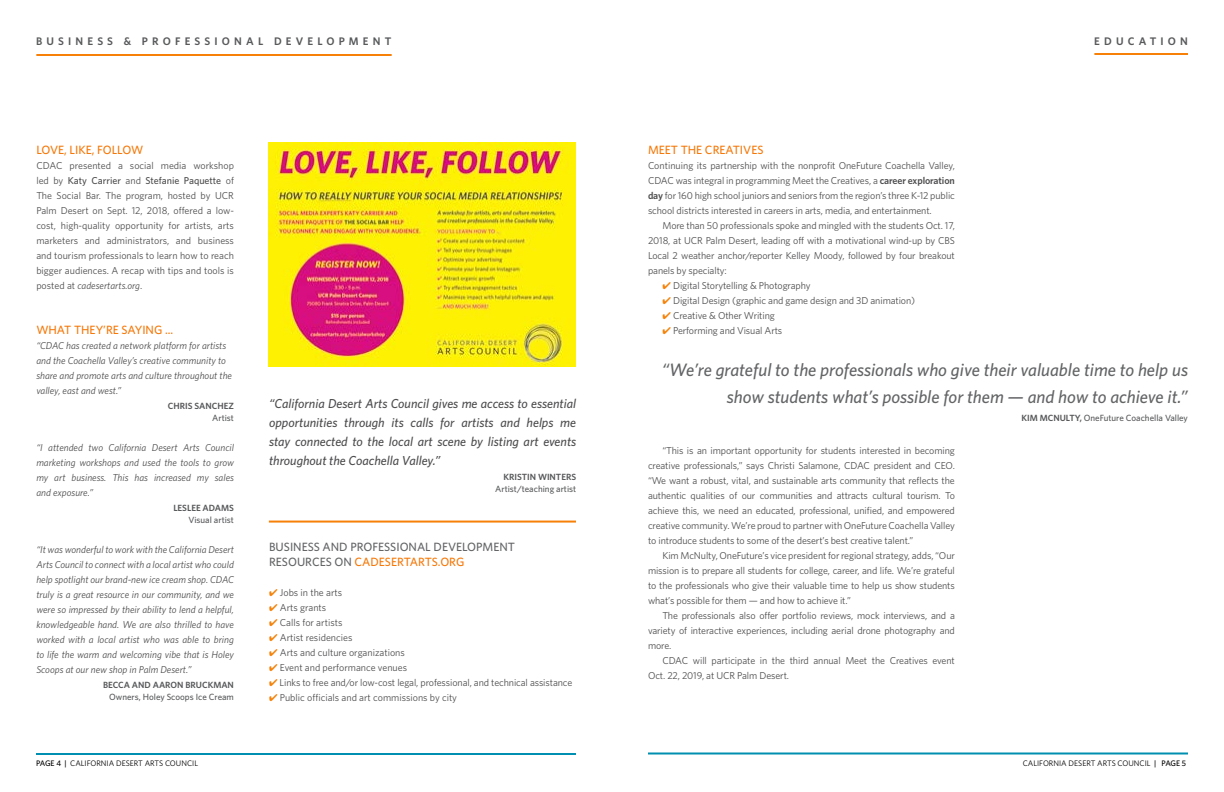
<style>
.page{position:relative;width:1224px;height:792px;background:#fff}
.page>*{position:absolute;margin:0;border:0;box-sizing:border-box;transform-origin:0 0}
.t1{font:italic 500 18px/27px "Whitney";color:#636466;text-align:right}
.t2{font:italic 500 13px/19px "Whitney";color:#4d4d4f;text-align:justify}
.t3{font:500 12px/15px "Whitney";color:#636466}
.t4{font:500 12px "Whitney";color:#f67808}
.t5{font:600 11px "Whitney";letter-spacing:.38em;color:#58595b}
.t6{font:10px/15px "Whitney";letter-spacing:-.01em;color:#4d4d4f;text-align:justify}
.t7{font:italic 10px/15px "Whitney";color:#4d4d4f;text-align:justify}
.t8{font:500 9px "Whitney";color:#58595b}
.t9{font:600 9px "Whitney";color:#58595b}
.t10{font:8px "Whitney";color:#000}
.s1{font-weight:500}
.s2{font-style:italic}
.s3{color:#f67808}
.s4{color:#f68208}
.s5{font-weight:600}
</style>
<div class="page">
<hr style="left:36px;top:753px;width:540px;height:2px;background:#008fb1">
<hr style="left:36px;top:54px;width:356px;height:2px;background:#f68008">
<img style="left:269px;top:143px;width:307px;height:223px">
<hr style="left:269px;top:521px;width:307px;height:2px;background:#f68008">
<hr style="left:648px;top:752px;width:540px;height:2px;background:#008fb1">
<hr style="left:1094px;top:53px;width:94px;height:2px;background:#f68008">
<p class="t5" style="left:36px;top:34px;width:357px">BUSINESS &amp; PROFESSIONAL DEVELOPMENT</p>
<p class="t4" style="left:36px;top:142px;width:108px">LOVE, LIKE, FOLLOW</p>
<p class="t6" style="left:36px;top:157px;width:199px">CDAC presented a social media workshop led by <span class="s1">Katy Carrier</span> and <span class="s1">Stefanie Paquette</span> of The Social Bar. The program, hosted by UCR Palm Desert on Sept. 12, 2018, offered a low&shy;cost, high-quality opportunity for artists, arts marketers and administrators, and business and tourism professionals to learn how to reach bigger audiences. A recap with tips and tools is posted at <span class="s2">cadesertarts.org</span>.</p>
<p class="t4" style="left:36px;top:322px;width:138px">WHAT THEY’RE SAYING ...</p>
<p class="t7" style="left:36px;top:337px;width:197px;text-align:left">“CDAC has created a network platform for artists and the Coachella Valley’s creative community to share and promote arts and culture throughout the valley, east and west.”</p>
<p class="t9" style="left:168px;top:400px;width:68px">CHRIS SANCHEZ</p>
<p class="t8" style="left:212px;top:412px;width:23px">Artist</p>
<p class="t7" style="left:36px;top:439px;width:199px">“I attended two California Desert Arts Council marketing workshops and used the tools to grow my art business. This has increased my sales and exposure.”</p>
<p class="t9" style="left:173px;top:502px;width:62px">LESLEE ADAMS</p>
<p class="t8" style="left:189px;top:514px;width:47px">Visual artist</p>
<p class="t7" style="left:36px;top:541px;width:199px">“It was wonderful to work with the California Desert Arts Council to connect with a local artist who could help spotlight our brand-new ice cream shop. CDAC truly is a great resource in our community, and we were so impressed by their ability to lend a helpful, knowledgeable hand. We are also thrilled to have worked with a local artist who was able to bring to life the warm and welcoming vibe that is Holey Scoops at our new shop in Palm Desert.”</p>
<p class="t9" style="left:103px;top:679px;width:132px">BECCA AND AARON BRUCKMAN</p>
<p class="t8" style="left:109px;top:691px;width:126px">Owners, Holey Scoops Ice Cream</p>
<p class="t10" style="left:36px;top:759px;width:164px"><span class="s1">PAGE 4 |</span> CALIFORNIA DESERT ARTS COUNCIL</p>
<h2 class="t2" style="left:269px;top:394px;width:309px">“California Desert Arts Council gives me access to essential opportunities through its calls for artists and helps me stay connected to the local art scene by listing art events throughout the Coachella Valley.”</h2>
<p class="t9" style="left:503px;top:472px;width:74px">KRISTIN WINTERS</p>
<p class="t8" style="left:495px;top:484px;width:82px">Artist/teaching artist</p>
<p class="t3" style="left:269px;top:539px;width:247px">BUSINESS AND PROFESSIONAL DEVELOPMENT<br>RESOURCES ON <span class="s3">CADESERTARTS.ORG</span></p>
<p class="t6" style="left:269px;top:584px;width:75px"><span class="s4">✔</span> Jobs in the arts</p>
<p class="t6" style="left:269px;top:599px;width:59px"><span class="s4">✔</span> Arts grants</p>
<p class="t6" style="left:269px;top:614px;width:75px"><span class="s4">✔</span> Calls for artists</p>
<p class="t6" style="left:269px;top:629px;width:85px"><span class="s4">✔</span> Artist residencies</p>
<p class="t6" style="left:269px;top:644px;width:137px"><span class="s4">✔</span> Arts and culture organizations</p>
<p class="t6" style="left:269px;top:659px;width:140px"><span class="s4">✔</span> Event and performance venues</p>
<p class="t6" style="left:269px;top:674px;width:305px"><span class="s4">✔</span> Links to free and/or low-cost legal, professional, and technical assistance</p>
<p class="t6" style="left:269px;top:689px;width:190px"><span class="s4">✔</span> Public officials and art commissions by city</p>
<p class="t4" style="left:648px;top:142px;width:117px">MEET THE CREATIVES</p>
<p class="t6" style="left:648px;top:157px;width:308px">Continuing its partnership with the nonprofit OneFuture Coachella Valley, CDAC was integral in programming Meet the Creatives, a <span class="s5">career exploration day</span> for 160 high school juniors and seniors from the region’s three K-12 public school districts interested in careers in arts, media, and entertainment.</p>
<p class="t6" style="left:648px;top:217px;width:308px;text-indent:14px">More than 50 professionals spoke and mingled with the students Oct. 17, 2018, at UCR Palm Desert, leading off with a motivational wind-up by CBS Local 2 weather anchor/reporter Kelley Moody, followed by four breakout panels by specialty:</p>
<p class="t6" style="left:662px;top:277px;width:150px"><span class="s4">✔</span> Digital Storytelling &amp; Photography</p>
<p class="t6" style="left:662px;top:292px;width:254px"><span class="s4">✔</span> Digital Design (graphic and game design and 3D animation)</p>
<p class="t6" style="left:662px;top:307px;width:114px"><span class="s4">✔</span> Creative &amp; Other Writing</p>
<p class="t6" style="left:662px;top:322px;width:121px"><span class="s4">✔</span> Performing and Visual Arts</p>
<p class="t5" style="left:1094px;top:34px;width:95px">EDUCATION</p>
<h1 class="t1" style="left:662px;top:356px;width:528px">“We’re grateful to the professionals who give their valuable time to help us show students what’s possible for them — and how to achieve it.”</h1>
<p class="t8" style="left:1022px;top:412px;width:168px"><span class="s5">KIM MCNULTY,</span> OneFuture Coachella Valley</p>
<p class="t6" style="left:648px;top:442px;width:308px;text-indent:14px">“This is an important opportunity for students interested in becoming creative professionals,” says Christi Salamone, CDAC president and CEO. “We want a robust, vital, and sustainable arts community that reflects the authentic qualities of our communities and attracts cultural tourism. To achieve this, we need an educated, professional, unified, and empowered creative community. We’re proud to partner with OneFuture Coachella Valley to introduce students to some of the desert’s best creative talent.”</p>
<p class="t6" style="left:648px;top:547px;width:308px;text-indent:14px">Kim McNulty, OneFuture’s vice president for regional strategy, adds, “Our mission is to prepare all students for college, career, and life. We’re grateful to the professionals who give their valuable time to help us show students what’s possible for them — and how to achieve it.”</p>
<p class="t6" style="left:648px;top:607px;width:308px;text-indent:14px">The professionals also offer portfolio reviews, mock interviews, and a variety of interactive experiences, including aerial drone photography and more.</p>
<p class="t6" style="left:648px;top:652px;width:308px;text-indent:14px">CDAC will participate in the third annual Meet the Creatives event<br>Oct. 22, 2019, at UCR Palm Desert.</p>
<p class="t10" style="left:1023px;top:758px;width:165px">CALIFORNIA DESERT ARTS COUNCIL <span class="s1">| PAGE 5</span></p>
</div>
